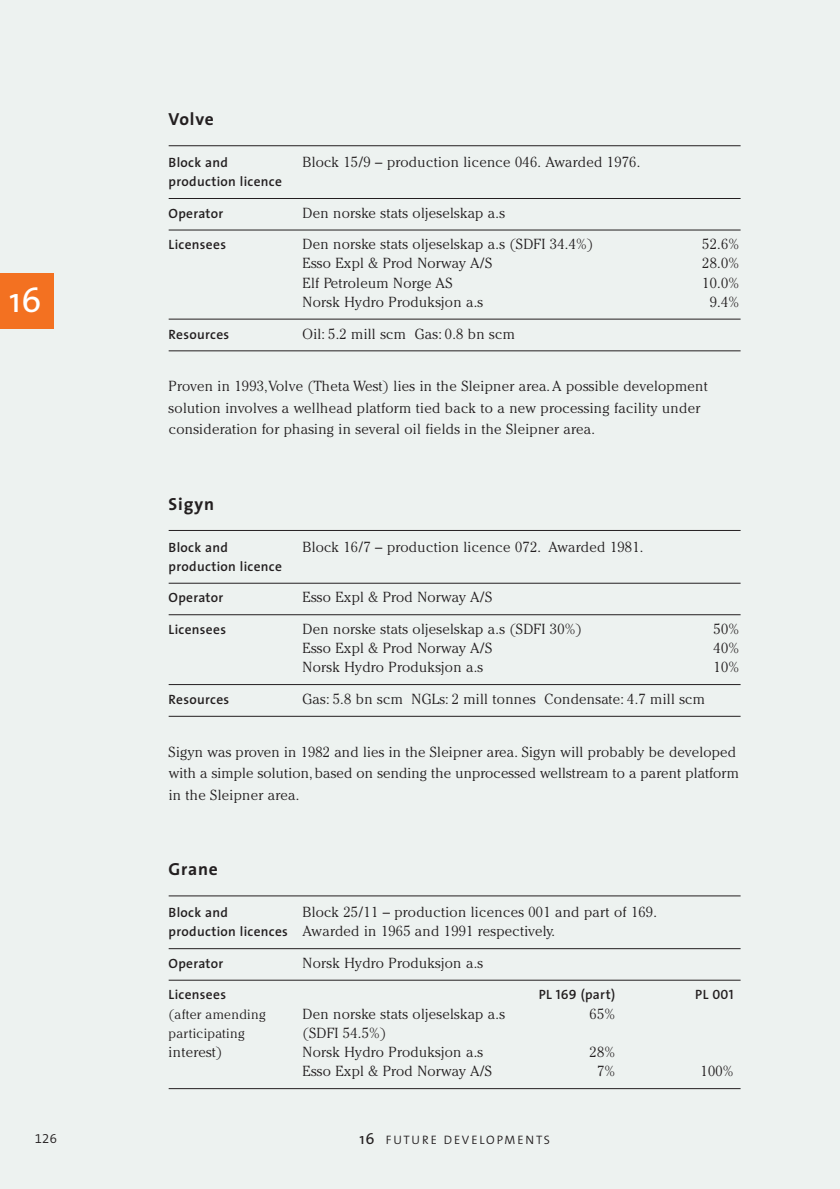
<style>
.page{position:relative;width:840px;height:1189px;background:#fff}
.page>*{position:absolute;margin:0;border:0;box-sizing:border-box;transform-origin:0 0}
.t1{font:35px "The Sans";color:#fff}
.t2{font:700 17.5px "The Sans";letter-spacing:.05em;color:#231f20}
.t3{font:300 14.53px/21.3px "Cheltenham";letter-spacing:.02em;color:#231f20}
.t4{font:600 13.47px "The Sans";letter-spacing:.025em;color:#231f20}
.t5{font:300 13.47px "Cheltenham";letter-spacing:.02em;color:#231f20}
.t6{font:13.47px "The Sans Semi Bold Caps";color:#231f20}
.t7{font:13.12px "The Sans Semi Light Expert";color:#231f20}
.t8{font:300 12.25px "The Sans";letter-spacing:.15em;color:#231f20}
.s1{font-family:"The Sans";font-weight:600;font-size:13.47px}
.s2{font-family:"The Sans Semi Bold Caps";font-weight:400}
.s3{font-family:"The Sans";font-weight:600}
.s4{font-family:"The Sans Caps";font-weight:400;font-size:14px;color:#edf2f0}
.s5{font-weight:400;font-size:15.58px}
</style>
<div class="page">
<div style="left:0;top:0;width:840px;height:1188px;background:#edf2f0"></div>
<h1 class="t1" style="left:9px;top:287px;width:34px">16</h1>
<p class="t7" style="left:35px;top:1130px;width:24px">126</p>
<p class="t2" style="left:169px;top:112px;width:47px">Volve</p>
<p class="t4" style="left:169px;top:157px;width:61px">Block and</p>
<p class="t3" style="left:303px;top:153px;width:339px">Block 15/9 – production licence 046. Awarded 1976.</p>
<p class="t4" style="left:169px;top:176px;width:115px">production licence</p>
<p class="t4" style="left:169px;top:208px;width:56px">Operator</p>
<p class="t3" style="left:303px;top:203px;width:204px">Den norske stats oljeselskap a.s</p>
<p class="t4" style="left:169px;top:239px;width:59px">Licensees</p>
<p class="t3" style="left:303px;top:235px;width:292px">Den norske stats oljeselskap a.s (SDFI 34.4%)</p>
<p class="t3" style="left:702px;top:235px;width:38px">52.6%</p>
<p class="t3" style="left:303px;top:254px;width:191px">Esso Expl &amp; Prod Norway A/S</p>
<p class="t3" style="left:702px;top:254px;width:38px">28.0%</p>
<p class="t3" style="left:303px;top:273px;width:151px">Elf Petroleum Norge AS</p>
<p class="t3" style="left:702px;top:273px;width:38px">10.0%</p>
<p class="t3" style="left:303px;top:292px;width:182px">Norsk Hydro Produksjon a.s</p>
<p class="t3" style="left:710px;top:292px;width:31px">9.4%</p>
<p class="t4" style="left:169px;top:329px;width:62px">Resources</p>
<p class="t3" style="left:303px;top:324px;width:214px">Oil: 5.2 mill scm Gas: 0.8 bn scm</p>
<p class="t3" style="left:169px;top:377px;width:541px">Proven in 1993,Volve (Theta West) lies in the Sleipner area.A possible development solution involves a wellhead platform tied back to a new processing facility under consideration for phasing in several oil fields in the Sleipner area.</p>
<p class="t2" style="left:169px;top:497px;width:47px">Sigyn</p>
<p class="t4" style="left:169px;top:542px;width:61px">Block and</p>
<p class="t3" style="left:303px;top:537px;width:342px">Block 16/7 – production licence 072. Awarded 1981.</p>
<p class="t4" style="left:169px;top:561px;width:115px">production licence</p>
<p class="t4" style="left:169px;top:592px;width:56px">Operator</p>
<p class="t3" style="left:303px;top:588px;width:191px">Esso Expl &amp; Prod Norway A/S</p>
<p class="t4" style="left:169px;top:624px;width:59px">Licensees</p>
<p class="t3" style="left:303px;top:619px;width:281px">Den norske stats oljeselskap a.s (SDFI 30%)</p>
<p class="t3" style="left:714px;top:619px;width:27px">50%</p>
<p class="t3" style="left:303px;top:638px;width:191px">Esso Expl &amp; Prod Norway A/S</p>
<p class="t3" style="left:714px;top:638px;width:27px">40%</p>
<p class="t3" style="left:303px;top:658px;width:182px">Norsk Hydro Produksjon a.s</p>
<p class="t3" style="left:714px;top:658px;width:27px">10%</p>
<p class="t4" style="left:169px;top:694px;width:62px">Resources</p>
<p class="t3" style="left:303px;top:689px;width:404px">Gas: 5.8 bn scm NGLs: 2 mill tonnes Condensate: 4.7 mill scm</p>
<p class="t3" style="left:169px;top:742px;width:572px">Sigyn was proven in 1982 and lies in the Sleipner area. Sigyn will probably be developed with a simple solution, based on sending the unprocessed wellstream to a parent platform in the Sleipner area.</p>
<p class="t2" style="left:169px;top:862px;width:51px">Grane</p>
<p class="t4" style="left:169px;top:907px;width:61px">Block and</p>
<p class="t3" style="left:169px;top:903px;width:490px;line-height:19.2px;text-indent:134px">Block 25/11 – production licences 001 and part of 169. <span class="s1">production licences</span> Awarded in 1965 and 1991 respectively.</p>
<p class="t4" style="left:169px;top:958px;width:56px">Operator</p>
<p class="t3" style="left:303px;top:953px;width:182px">Norsk Hydro Produksjon a.s</p>
<p class="t4" style="left:169px;top:989px;width:59px">Licensees</p>
<p class="t4" style="left:539px;top:989px;width:78px">PL <span class="s2">169 (</span>part<span class="s2">)</span></p>
<p class="t6" style="left:695px;top:986px;width:40px"><span class="s3">PL</span> 001</p>
<p class="t5" style="left:169px;top:1009px;width:99px">(after amending</p>
<p class="t3" style="left:303px;top:1004px;width:204px">Den norske stats oljeselskap a.s</p>
<p class="t3" style="left:590px;top:1004px;width:27px">65%</p>
<p class="t5" style="left:169px;top:1028px;width:78px">participating</p>
<p class="t3" style="left:303px;top:1023px;width:85px">(SDFI 54.5%)</p>
<p class="t3" style="left:169px;top:1042px;width:55px">interest)</p>
<p class="t3" style="left:303px;top:1042px;width:182px">Norsk Hydro Produksjon a.s</p>
<p class="t3" style="left:590px;top:1042px;width:27px">28%</p>
<p class="t3" style="left:303px;top:1061px;width:191px">Esso Expl &amp; Prod Norway A/S</p>
<p class="t3" style="left:597px;top:1061px;width:20px">7%</p>
<p class="t3" style="left:701px;top:1061px;width:34px">100%</p>
<p class="t8" style="left:359px;top:1135px;width:193px"><span class="s4">16</span><span class="s5">16</span> FUTURE DEVELOPMENTS</p>
</div>
